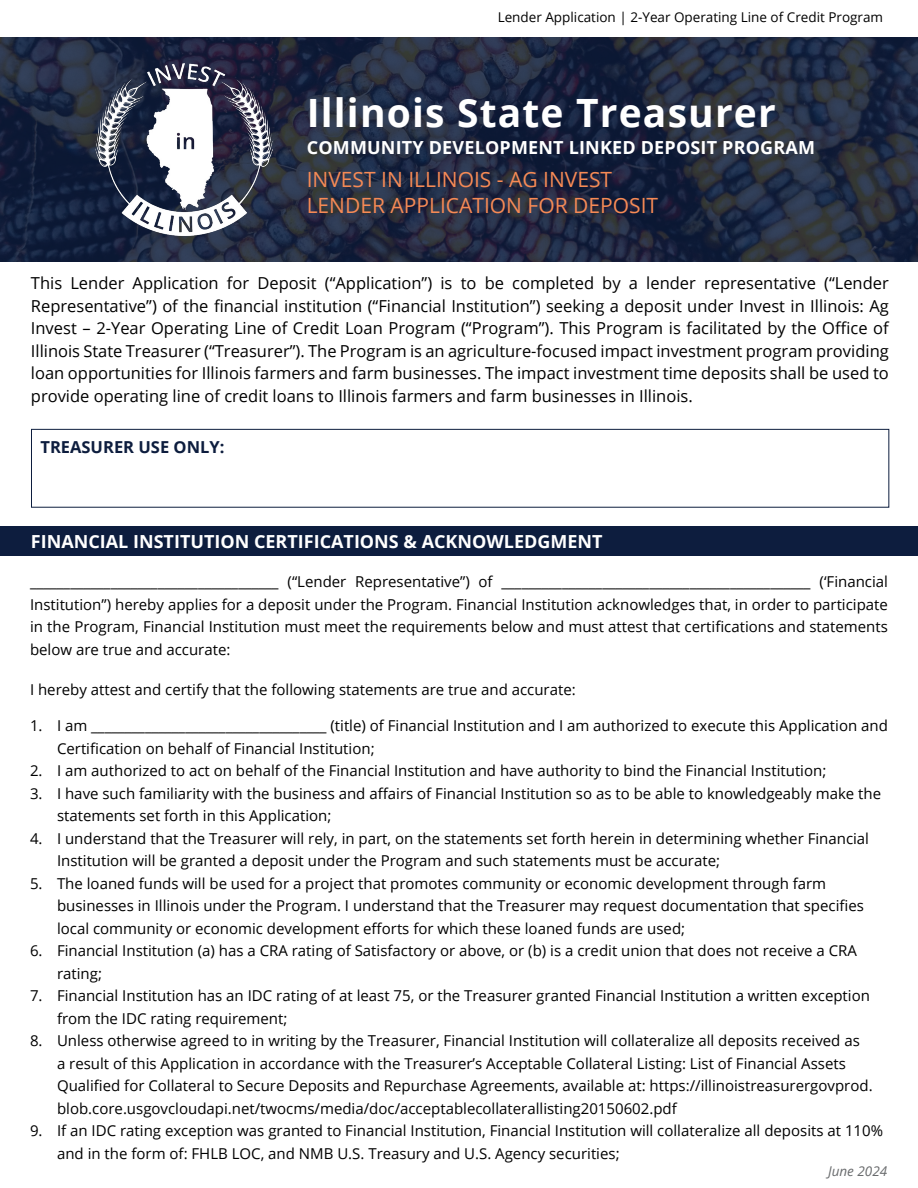
<style>
.page{position:relative;width:918px;height:1188px;background:#fff}
.page>*{position:absolute;margin:0;border:0;box-sizing:border-box;transform-origin:0 0}
.t1{font:700 39px "Open Sans";letter-spacing:.03em;color:#fff}
.t2{font:21px/25.2px "Open Sans";color:#f68a55}
.t3{font:700 18px "Open Sans";color:#fff}
.t4{font:16.5px/22.5px "Open Sans";color:#000;text-align:justify}
.t5{font:700 16.5px "Open Sans";color:#0d1d3e}
.t6{font:15px/22.5px "Open Sans";color:#000}
.t7{font:13.5px "Open Sans";color:#000}
.t8{font:italic 13.5px "Open Sans";color:#696b6d}
</style>
<div class="page">
<svg style="left:0;top:37px;width:918px;height:225px;background:#202940"></svg>
<img style="left:96px;top:64px;width:177px;height:171px">
<div style="left:31px;top:429px;width:858px;height:79px;border:1px solid #0d1d3e"></div>
<div style="left:0;top:527px;width:918px;height:29px;background:#0d1d3e"></div>
<p class="t7" style="left:498px;top:8px;width:387px">Lender Application | 2-Year Operating Line of Credit Program</p>
<h1 class="t1" style="left:307px;top:85px;width:471px">Illinois State Treasurer</h1>
<p class="t3" style="left:307px;top:135px;width:510px">COMMUNITY DEVELOPMENT LINKED DEPOSIT PROGRAM</p>
<h2 class="t2" style="left:307px;top:167px;width:353px">INVEST IN ILLINOIS - AG INVEST<br>LENDER APPLICATION FOR DEPOSIT</h2>
<p class="t4" style="left:31px;top:272px;width:859px">This Lender Application for Deposit (“Application”) is to be completed by a lender representative (“Lender Representative”) of the financial institution (“Financial Institution”) seeking a deposit under Invest in Illinois: Ag Invest – 2-Year Operating Line of Credit Loan Program (“Program”). This Program is facilitated by the Office of Illinois State Treasurer (“Treasurer”). The Program is an agriculture-focused impact investment program providing loan opportunities for Illinois farmers and farm businesses. The impact investment time deposits shall be used to provide operating line of credit loans to Illinois farmers and farm businesses in Illinois.</p>
<p class="t5" style="left:41px;top:436px;width:185px">TREASURER USE ONLY:</p>
<p class="t3" style="left:31px;top:529px;width:573px">FINANCIAL INSTITUTION CERTIFICATIONS &amp; ACKNOWLEDGMENT</p>
<p class="t6" style="left:30px;top:570px;width:859px;text-align:justify">_____________________________________ (“Lender Representative”) of ______________________________________________ (‘Financial Institution”) hereby applies for a deposit under the Program. Financial Institution acknowledges that, in order to participate in the Program, Financial Institution must meet the requirements below and must attest that certifications and statements below are true and accurate:</p>
<p class="t6" style="left:30px;top:678px;width:547px">I hereby attest and certify that the following statements are true and accurate:</p>
<p class="t6" style="left:57px;top:714px;width:832px;text-indent:-27px">1. I am ___________________________________ (title) of Financial Institution and I am authorized to execute this Application and<br>Certification on behalf of Financial Institution;</p>
<p class="t6" style="left:30px;top:759px;width:798px">2. I am authorized to act on behalf of the Financial Institution and have authority to bind the Financial Institution;</p>
<p class="t6" style="left:57px;top:782px;width:826px;text-indent:-27px">3. I have such familiarity with the business and affairs of Financial Institution so as to be able to knowledgeably make the statements set forth in this Application;</p>
<p class="t6" style="left:57px;top:827px;width:814px;text-indent:-27px">4. I understand that the Treasurer will rely, in part, on the statements set forth herein in determining whether Financial<br>Institution will be granted a deposit under the Program and such statements must be accurate;</p>
<p class="t6" style="left:57px;top:872px;width:808px;text-indent:-27px">5. The loaned funds will be used for a project that promotes community or economic development through farm businesses in Illinois under the Program. I understand that the Treasurer may request documentation that specifies local community or economic development efforts for which these loaned funds are used;</p>
<p class="t6" style="left:57px;top:939px;width:801px;text-indent:-27px">6. Financial Institution (a) has a CRA rating of Satisfactory or above, or (b) is a credit union that does not receive a CRA rating;</p>
<p class="t6" style="left:57px;top:984px;width:814px;text-indent:-27px">7. Financial Institution has an IDC rating of at least 75, or the Treasurer granted Financial Institution a written exception from the IDC rating requirement;</p>
<p class="t6" style="left:57px;top:1029px;width:817px;text-indent:-27px">8. Unless otherwise agreed to in writing by the Treasurer, Financial Institution will collateralize all deposits received as<br>a result of this Application in accordance with the Treasurer’s Acceptable Collateral Listing: List of Financial Assets Qualified for Collateral to Secure Deposits and Repurchase Agreements, available at: https://illinoistreasurergovprod. blob.core.usgovcloudapi.net/twocms/media/doc/acceptablecollaterallisting20150602.pdf</p>
<p class="t6" style="left:57px;top:1119px;width:828px;text-indent:-27px">9. If an IDC rating exception was granted to Financial Institution, Financial Institution will collateralize all deposits at 110% and in the form of: FHLB LOC, and NMB U.S. Treasury and U.S. Agency securities;</p>
<p class="t8" style="left:828px;top:1161px;width:61px">June 2024</p>
</div>
